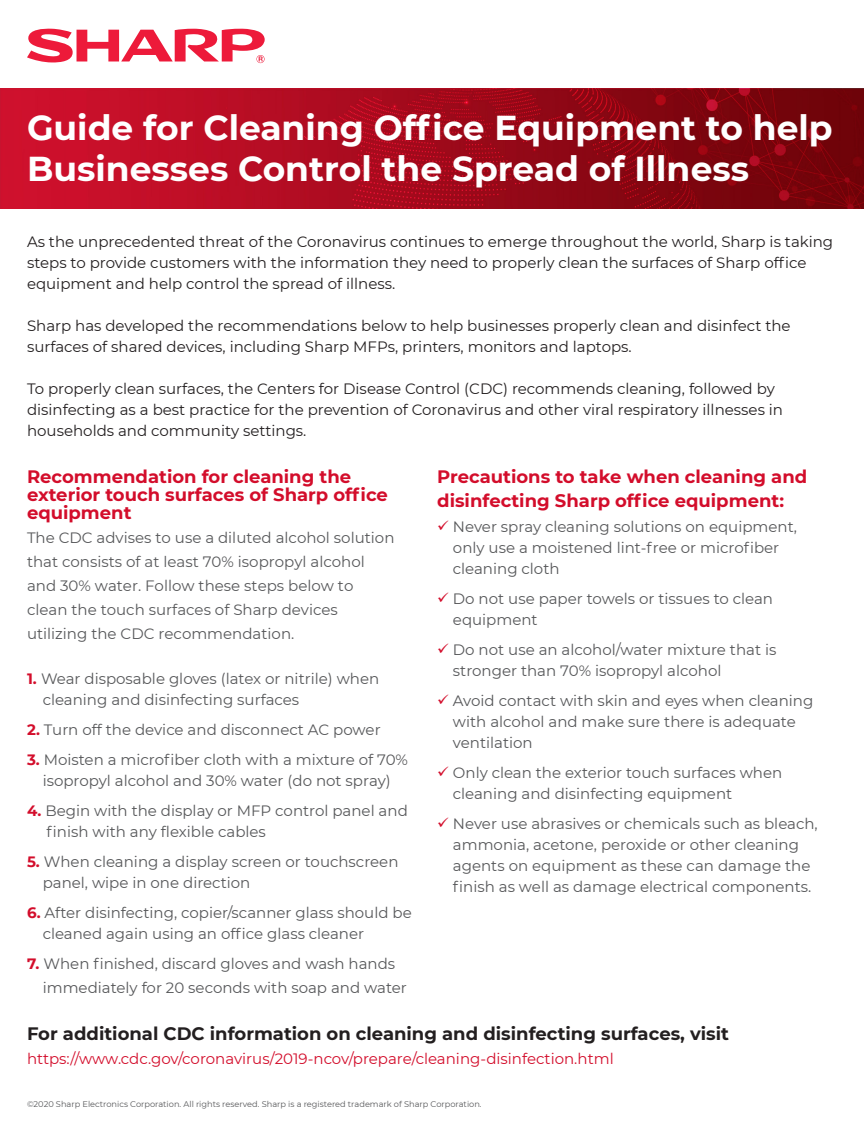
<style>
.page{position:relative;width:864px;height:1134px;background:#fff}
.page>*{position:absolute;margin:0;border:0;box-sizing:border-box;transform-origin:0 0}
.t1{font:700 34.5px/41.4px "Montserrat";color:#fff}
.t2{font:700 18px/18px "Montserrat";color:#d30d2b}
.t3{font:700 18px "Montserrat";color:#231f20}
.t4{font:15px/21px "Montserrat";color:#57585a}
.t5{font:15px/21px "Montserrat";color:#231f20}
.t6{font:15px "Montserrat";color:#d30d2b}
.t7{font:8.25px "Montserrat";color:#57585a}
.s1{font-weight:700;color:#d30d2b}
.s2{color:#d30d2b}
</style>
<div class="page">
<img style="left:0;top:89px;width:864px;height:120px">
<svg style="left:27px;top:29px;width:238px;height:34px"></svg>
<h1 class="t1" style="left:27px;top:105px;width:807px">Guide for Cleaning Office Equipment to help<br>Businesses Control the Spread of Illness</h1>
<p class="t5" style="left:27px;top:230px;width:808px">As the unprecedented threat of the Coronavirus continues to emerge throughout the world, Sharp is taking steps to provide customers with the information they need to properly clean the surfaces of Sharp office equipment and help control the spread of illness.</p>
<p class="t5" style="left:27px;top:314px;width:765px">Sharp has developed the recommendations below to help businesses properly clean and disinfect the surfaces of shared devices, including Sharp MFPs, printers, monitors and laptops.</p>
<p class="t5" style="left:27px;top:377px;width:758px">To properly clean surfaces, the Centers for Disease Control (CDC) recommends cleaning, followed by disinfecting as a best practice for the prevention of Coronavirus and other viral respiratory illnesses in households and community settings.</p>
<p class="t2" style="left:27px;top:467px;width:362px">Recommendation for cleaning the exterior touch surfaces of Sharp office equipment</p>
<p class="t4" style="left:27px;top:525px;width:369px;line-height:24px">The CDC advises to use a diluted alcohol solution that consists of at least 70% isopropyl alcohol and 30% water. Follow these steps below to clean the touch surfaces of Sharp devices utilizing the CDC recommendation.</p>
<p class="t4" style="left:43px;top:668px;width:338px;text-indent:-16px"><span class="s1">1.</span> Wear disposable gloves (latex or nitrile) when cleaning and disinfecting surfaces</p>
<p class="t4" style="left:27px;top:719px;width:355px"><span class="s1">2.</span> Turn off the device and disconnect AC power</p>
<p class="t4" style="left:27px;top:749px;width:383px;text-align:center"><span class="s1">3.</span> Moisten a microfiber cloth with a mixture of 70% isopropyl alcohol and 30% water (do not spray)</p>
<p class="t4" style="left:47px;top:800px;width:363px;text-indent:-20px"><span class="s1">4.</span> Begin with the display or MFP control panel and finish with any flexible cables</p>
<p class="t4" style="left:43px;top:851px;width:357px;text-indent:-16px"><span class="s1">5.</span> When cleaning a display screen or touchscreen panel, wipe in one direction</p>
<p class="t4" style="left:43px;top:902px;width:371px;text-indent:-16px"><span class="s1">6.</span> After disinfecting, copier/scanner glass should be cleaned again using an office glass cleaner</p>
<p class="t4" style="left:43px;top:951px;width:366px;line-height:24px;text-indent:-16px"><span class="s1">7.</span> When finished, discard gloves and wash hands immediately for 20 seconds with soap and water</p>
<p class="t2" style="left:437px;top:464px;width:372px;line-height:24px">Precautions to take when cleaning and disinfecting Sharp office equipment:</p>
<p class="t4" style="left:453px;top:516px;width:346px;text-indent:-16px"><span class="s2">✓</span> Never spray cleaning solutions on equipment, only use a moistened lint-free or microfiber cleaning cloth</p>
<p class="t4" style="left:453px;top:588px;width:322px;text-indent:-16px"><span class="s2">✓</span> Do not use paper towels or tissues to clean equipment</p>
<p class="t4" style="left:453px;top:639px;width:325px;text-indent:-16px"><span class="s2">✓</span> Do not use an alcohol/water mixture that is stronger than 70% isopropyl alcohol</p>
<p class="t4" style="left:453px;top:690px;width:362px;text-indent:-16px"><span class="s2">✓</span> Avoid contact with skin and eyes when cleaning with alcohol and make sure there is adequate ventilation</p>
<p class="t4" style="left:453px;top:762px;width:331px;text-indent:-16px"><span class="s2">✓</span> Only clean the exterior touch surfaces when cleaning and disinfecting equipment</p>
<p class="t4" style="left:453px;top:813px;width:366px;text-indent:-16px"><span class="s2">✓</span> Never use abrasives or chemicals such as bleach, ammonia, acetone, peroxide or other cleaning agents on equipment as these can damage the finish as well as damage electrical components.</p>
<p class="t3" style="left:27px;top:1021px;width:704px">For additional CDC information on cleaning and disinfecting surfaces, visit</p>
<p class="t6" style="left:27px;top:1048px;width:588px">https://www.cdc.gov/coronavirus/2019-ncov/prepare/cleaning-disinfection.html</p>
<p class="t7" style="left:27px;top:1098px;width:456px">©2020 Sharp Electronics Corporation. All rights reserved. Sharp is a registered trademark of Sharp Corporation.</p>
</div>
